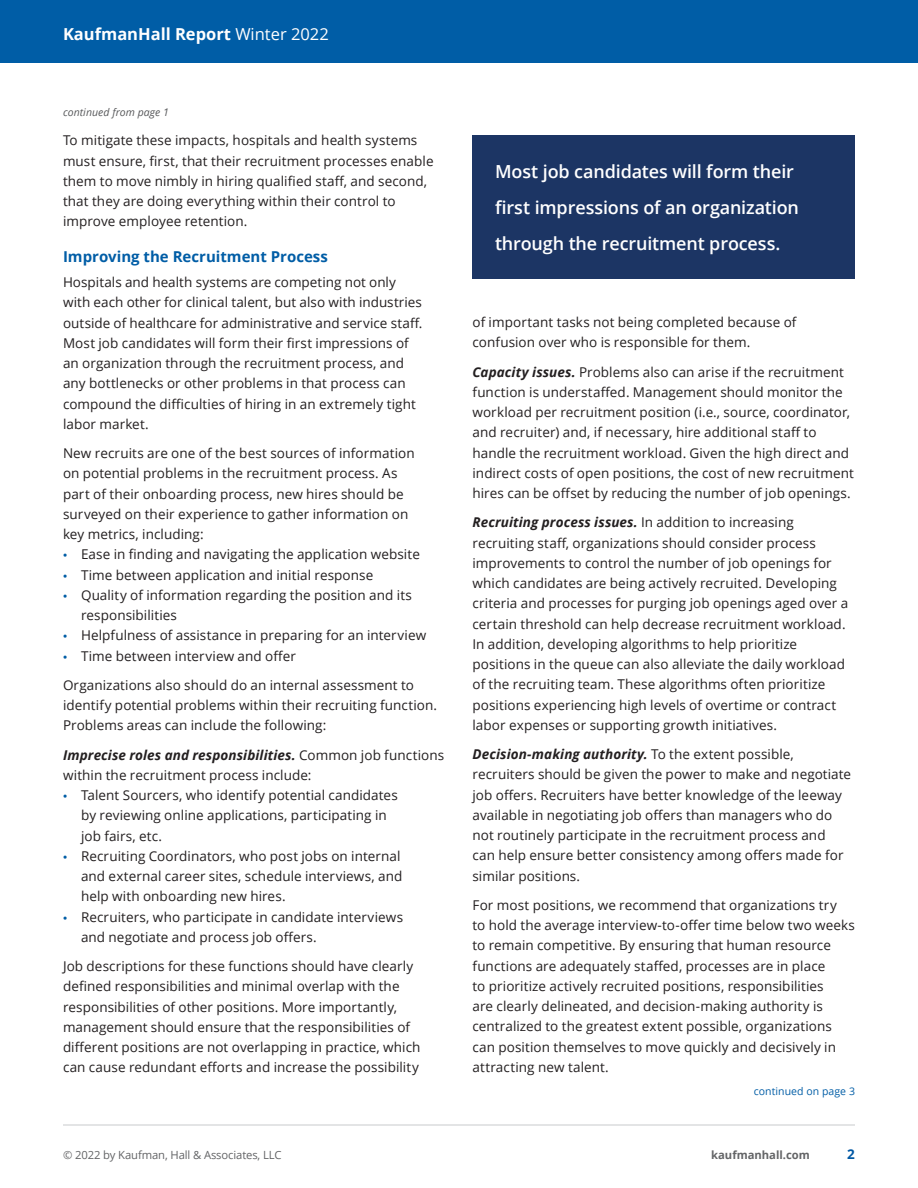
<style>
.page{position:relative;width:918px;height:1188px;background:#fff}
.page>*{position:absolute;margin:0;border:0;box-sizing:border-box;transform-origin:0 0}
.t1{font:600 18px/36px "Open Sans";letter-spacing:-.01em;color:#fff}
.t2{font:700 16.5px "Open Sans";color:#fff}
.t3{font:700 15px "Open Sans";color:#005da6}
.t4{font:13.5px/20.2px "Open Sans";letter-spacing:.005em;color:#231f20}
.t5{font:700 13.5px "Open Sans";color:#0058a4}
.t6{font:11.25px "Open Sans";letter-spacing:-.01em;color:#636466}
.t7{font:700 11.25px "Open Sans";color:#636466}
.t8{font:italic 10.5px "Open Sans";letter-spacing:.005em;color:#58595b}
.t9{font:10.5px "Open Sans";letter-spacing:.005em;color:#005da6}
.s1{font-weight:400}
.s2{color:#005da6}
.s3{font-weight:700;font-style:italic}
</style>
<div class="page">
<div style="left:0;top:0;width:918px;height:63px;background:#005da6"></div>
<hr style="left:63px;top:1125px;width:792px;height:1px;background:#c9cacc">
<div style="left:472px;top:135px;width:383px;height:144px;background:#1c3564"></div>
<p class="t2" style="left:63px;top:22px;width:267px">KaufmanHall Report <span class="s1">Winter 2022</span></p>
<p class="t8" style="left:63px;top:105px;width:108px">continued from page 1</p>
<p class="t4" style="left:63px;top:130px;width:372px">To mitigate these impacts, hospitals and health systems must ensure, first, that their recruitment processes enable them to move nimbly in hiring qualified staff, and second, that they are doing everything within their control to improve employee retention.</p>
<p class="t3" style="left:63px;top:246px;width:266px">Improving the Recruitment Process</p>
<p class="t4" style="left:63px;top:272px;width:361px">Hospitals and health systems are competing not only with each other for clinical talent, but also with industries outside of healthcare for administrative and service staff.<br>Most job candidates will form their first impressions of an organization through the recruitment process, and any bottlenecks or other problems in that process can compound the difficulties of hiring in an extremely tight labor market.</p>
<p class="t4" style="left:63px;top:443px;width:353px">New recruits are one of the best sources of information on potential problems in the recruitment process. As part of their onboarding process, new hires should be surveyed on their experience to gather information on key metrics, including:</p>
<p class="t4" style="left:63px;top:544px;width:358px"><span class="s2">•</span> Ease in finding and navigating the application website</p>
<p class="t4" style="left:63px;top:564px;width:312px"><span class="s2">•</span> Time between application and initial response</p>
<p class="t4" style="left:81px;top:584px;width:333px;text-indent:-18px"><span class="s2">•</span> Quality of information regarding the position and its responsibilities</p>
<p class="t4" style="left:63px;top:625px;width:365px"><span class="s2">•</span> Helpfulness of assistance in preparing for an interview</p>
<p class="t4" style="left:63px;top:641px;width:352px;line-height:29.2px"><span class="s2">•</span> Time between interview and offer<br>Organizations also should do an internal assessment to</p>
<p class="t4" style="left:63px;top:695px;width:376px">identify potential problems within their recruiting function.<br>Problems areas can include the following:</p>
<p class="t4" style="left:63px;top:744px;width:383px"><span class="s3">Imprecise roles and responsibilities.</span> Common job functions within the recruitment process include:</p>
<p class="t4" style="left:81px;top:785px;width:318px;text-indent:-18px"><span class="s2">•</span> Talent Sourcers, who identify potential candidates by reviewing online applications, participating in job fairs, etc.</p>
<p class="t4" style="left:81px;top:845px;width:323px;text-indent:-18px"><span class="s2">•</span> Recruiting Coordinators, who post jobs on internal and external career sites, schedule interviews, and help with onboarding new hires.</p>
<p class="t4" style="left:81px;top:906px;width:324px;text-indent:-18px"><span class="s2">•</span> Recruiters, who participate in candidate interviews and negotiate and process job offers.</p>
<p class="t4" style="left:63px;top:956px;width:359px">Job descriptions for these functions should have clearly defined responsibilities and minimal overlap with the responsibilities of other positions. More importantly, management should ensure that the responsibilities of different positions are not overlapping in practice, which can cause redundant efforts and increase the possibility</p>
<h1 class="t1" style="left:495px;top:153px;width:306px">Most job candidates will form their first impressions of an organization through the recruitment process.</h1>
<p class="t4" style="left:472px;top:312px;width:325px">of important tasks not being completed because of confusion over who is responsible for them.</p>
<p class="t4" style="left:472px;top:361px;width:383px"><span class="s3">Capacity issues.</span> Problems also can arise if the recruitment function is understaffed. Management should monitor the workload per recruitment position (i.e., source, coordinator, and recruiter) and, if necessary, hire additional staff to handle the recruitment workload. Given the high direct and indirect costs of open positions, the cost of new recruitment hires can be offset by reducing the number of job openings.</p>
<p class="t4" style="left:473px;top:512px;width:377px"><span class="s3">Recruiting process issues.</span> In addition to increasing recruiting staff, organizations should consider process improvements to control the number of job openings for which candidates are being actively recruited. Developing criteria and processes for purging job openings aged over a certain threshold can help decrease recruitment workload.<br>In addition, developing algorithms to help prioritize positions in the queue can also alleviate the daily workload of the recruiting team. These algorithms often prioritize positions experiencing high levels of overtime or contract labor expenses or supporting growth initiatives.</p>
<p class="t4" style="left:473px;top:744px;width:380px"><span class="s3">Decision-making authority.</span> To the extent possible, recruiters should be given the power to make and negotiate job offers. Recruiters have better knowledge of the leeway available in negotiating job offers than managers who do not routinely participate in the recruitment process and can help ensure better consistency among offers made for similar positions.</p>
<p class="t4" style="left:473px;top:895px;width:384px">For most positions, we recommend that organizations try<br>to hold the average interview-to-offer time below two weeks to remain competitive. By ensuring that human resource functions are adequately staffed, processes are in place<br>to prioritize actively recruited positions, responsibilities<br>are clearly delineated, and decision-making authority is centralized to the greatest extent possible, organizations can position themselves to move quickly and decisively in attracting new talent.</p>
<p class="t9" style="left:754px;top:1084px;width:103px">continued on page 3</p>
<p class="t6" style="left:63px;top:1147px;width:220px">© 2022 by Kaufman, Hall &amp; Associates, LLC</p>
<p class="t7" style="left:711px;top:1147px;width:100px">kaufmanhall.com</p>
<p class="t5" style="left:847px;top:1144px;width:9px">2</p>
</div>
